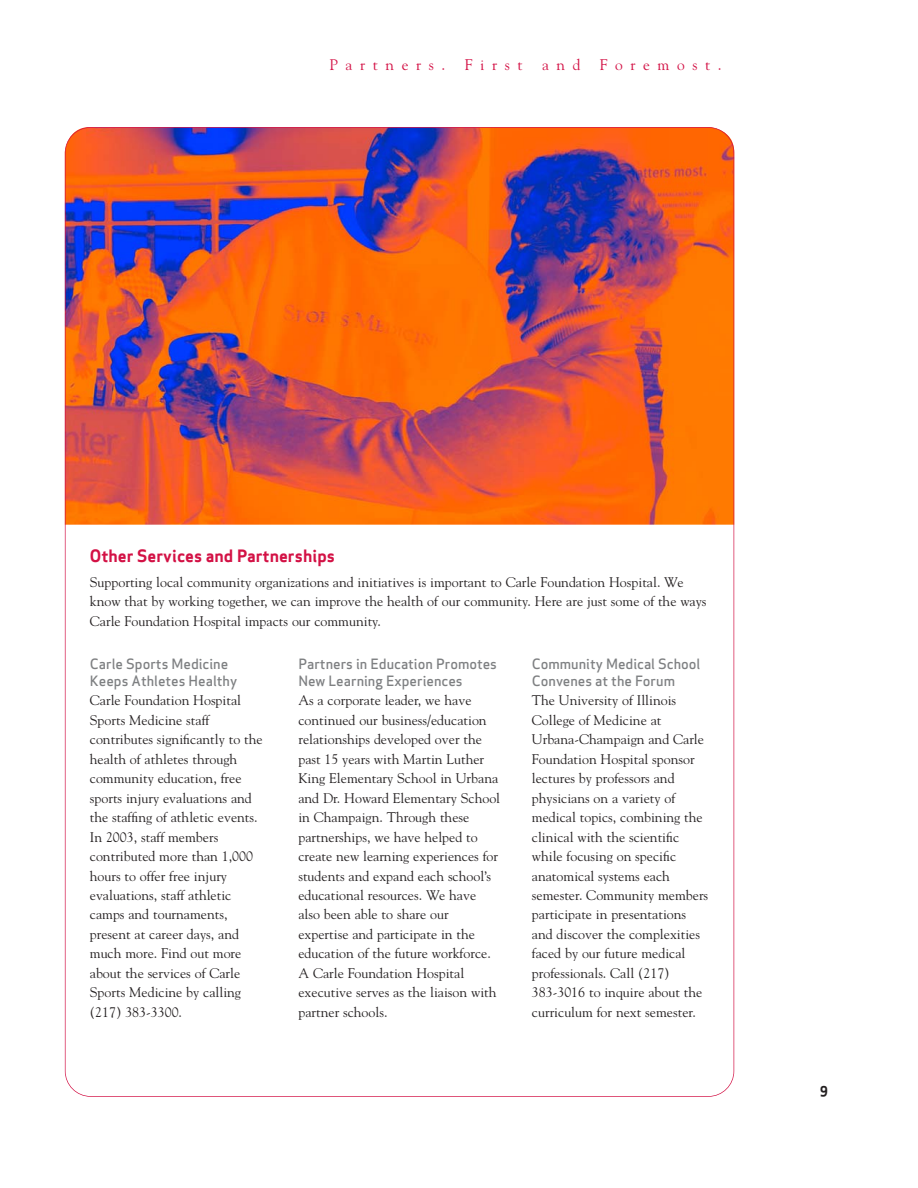
<style>
.page{position:relative;width:918px;height:1188px;background:#fff}
.page>*{position:absolute;margin:0;border:0;box-sizing:border-box;transform-origin:0 0}
.t1{font:16.65px "Apex Sans Bold ST";color:#d31145}
.t2{font:15.3px "Goudy";letter-spacing:.5em;color:#d31145}
.t3{font:13.95px/19.5px "Goudy";color:#231f20}
.t4{font:13.95px/16.6px "Apex Sans Medium T";color:#7e8082}
.t5{font:13.95px "Apex Sans Bold ST";color:#231f20}
</style>
<div class="page">
<img style="left:65px;top:127px;width:669px;height:398px">
<p class="t2" style="left:329px;top:58px;width:117px">Partners.</p>
<p class="t2" style="left:465px;top:58px;width:59px">First</p>
<p class="t2" style="left:542px;top:58px;width:40px">and</p>
<p class="t2" style="left:600px;top:58px;width:123px">Foremost.</p>
<p class="t1" style="left:90px;top:550px;width:247px">Other Services and Partnerships</p>
<p class="t3" style="left:90px;top:573px;width:618px">Supporting local community organizations and initiatives is important to Carle Foundation Hospital. We know that by working together, we can improve the health of our community. Here are just some of the ways<br>Carle Foundation Hospital impacts our community.</p>
<p class="t4" style="left:90px;top:658px;width:149px">Carle Sports Medicine<br>Keeps Athletes Healthy</p>
<p class="t3" style="left:90px;top:692px;width:174px">Carle Foundation Hospital<br>Sports Medicine staff contributes significantly to the health of athletes through community education, free sports injury evaluations and the staffing of athletic events.<br>In 2003, staff members contributed more than 1,000 hours to offer free injury evaluations, staff athletic camps and tournaments, present at career days, and much more. Find out more about the services of Carle<br>Sports Medicine by calling (217) 383-3300.</p>
<p class="t4" style="left:532px;top:658px;width:170px">Community Medical School<br>Convenes at the Forum</p>
<p class="t3" style="left:532px;top:692px;width:178px">The University of Illinois<br>College of Medicine at<br>Urbana-Champaign and Carle<br>Foundation Hospital sponsor lectures by professors and physicians on a variety of medical topics, combining the clinical with the scientific while focusing on specific anatomical systems each semester. Community members participate in presentations and discover the complexities faced by our future medical professionals. Call (217)<br>383-3016 to inquire about the curriculum for next semester.</p>
<p class="t4" style="left:298px;top:658px;width:200px">Partners in Education Promotes<br>New Learning Experiences</p>
<p class="t3" style="left:298px;top:692px;width:203px">As a corporate leader, we have continued our business/education relationships developed over the past 15 years with Martin Luther<br>King Elementary School in Urbana and Dr. Howard Elementary School in Champaign. Through these partnerships, we have helped to create new learning experiences for students and expand each school’s educational resources. We have also been able to share our expertise and participate in the education of the future workforce.<br>A Carle Foundation Hospital executive serves as the liaison with partner schools.</p>
<p class="t5" style="left:820px;top:1083px;width:10px">9</p>
</div>
